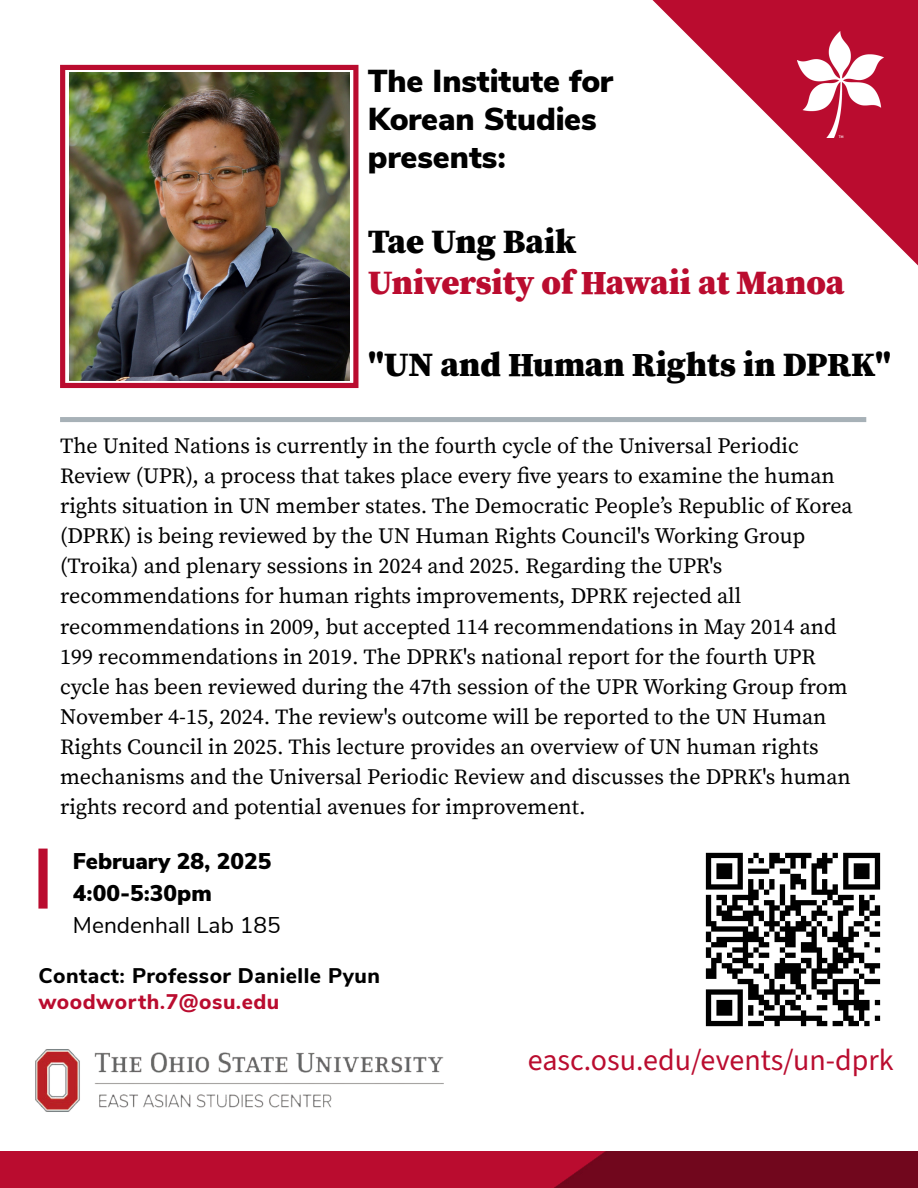
<style>
.page{position:relative;width:918px;height:1188px;background:#fff}
.page>*{position:absolute;margin:0;border:0;box-sizing:border-box;transform-origin:0 0}
.t1{font:900 34.35px "Buckeye Serif 2";color:#000}
.t2{font:900 34.35px "Buckeye Serif 2";letter-spacing:-.005em;color:#ba0c2f}
.t3{font:900 31.65px/38px "Buckeye Sans 2";color:#000}
.t4{font:30px "Source Sans 3";color:#ba0c2f}
.t5{font:900 22.65px/31.8px "Buckeye Sans 2";color:#000}
.t6{font:22.65px "Buckeye Sans 2";color:#000}
.t7{font:22.05px/30px "Buckeye Serif 2";color:#000}
.t8{font:800 21.15px "Buckeye Sans 2";letter-spacing:.025em;color:#000}
.t9{font:800 21.15px "Buckeye Sans 2";letter-spacing:.025em;color:#ba0c2f}
</style>
<div class="page">
<svg style="left:1px;top:1152px;width:917px;height:36px;background:#9f0a28"></svg>
<svg style="left:653px;top:0;width:265px;height:265px"></svg>
<img style="left:787px;top:31px;width:106px;height:106px">
<div style="left:38px;top:849px;width:10px;height:60px;background:#ba0c2f"></div>
<div style="left:60px;top:417px;width:806px;height:5px;background:#a7b1b7"></div>
<img style="left:35px;top:1049px;width:409px;height:63px">
<div style="left:60px;top:65px;width:298px;height:323px;border:5px solid #ba0c2f"></div>
<img style="left:70px;top:73px;width:279px;height:307px">
<img style="left:705px;top:852px;width:176px;height:175px">
<h2 class="t3" style="left:368px;top:62px;width:247px">The Institute for<br>Korean Studies presents:</h2>
<h1 class="t1" style="left:368px;top:221px;width:210px">Tae Ung Baik</h1>
<h1 class="t2" style="left:368px;top:263px;width:478px">University of Hawaii at Manoa</h1>
<h1 class="t1" style="left:368px;top:345px;width:525px">"UN and Human Rights in DPRK"</h1>
<p class="t7" style="left:60px;top:432px;width:794px">The United Nations is currently in the fourth cycle of the Universal Periodic Review (UPR), a process that takes place every five years to examine the human rights situation in UN member states. The Democratic People’s Republic of Korea (DPRK) is being reviewed by the UN Human Rights Council's Working Group (Troika) and plenary sessions in 2024 and 2025. Regarding the UPR's recommendations for human rights improvements, DPRK rejected all recommendations in 2009, but accepted 114 recommendations in May 2014 and 199 recommendations in 2019. The DPRK's national report for the fourth UPR cycle has been reviewed during the 47th session of the UPR Working Group from November 4-15, 2024. The review's outcome will be reported to the UN Human Rights Council in 2025. This lecture provides an overview of UN human rights mechanisms and the Universal Periodic Review and discusses the DPRK's human rights record and potential avenues for improvement.</p>
<p class="t5" style="left:73px;top:845px;width:200px">February 28, 2025<br>4:00-5:30pm</p>
<p class="t6" style="left:73px;top:911px;width:209px">Mendenhall Lab 185</p>
<p class="t8" style="left:38px;top:963px;width:343px">Contact: Professor Danielle Pyun</p>
<p class="t9" style="left:38px;top:988px;width:242px">woodworth.7@osu.edu</p>
<h3 class="t4" style="left:528px;top:1042px;width:367px">easc.osu.edu/events/un-dprk</h3>
</div>
